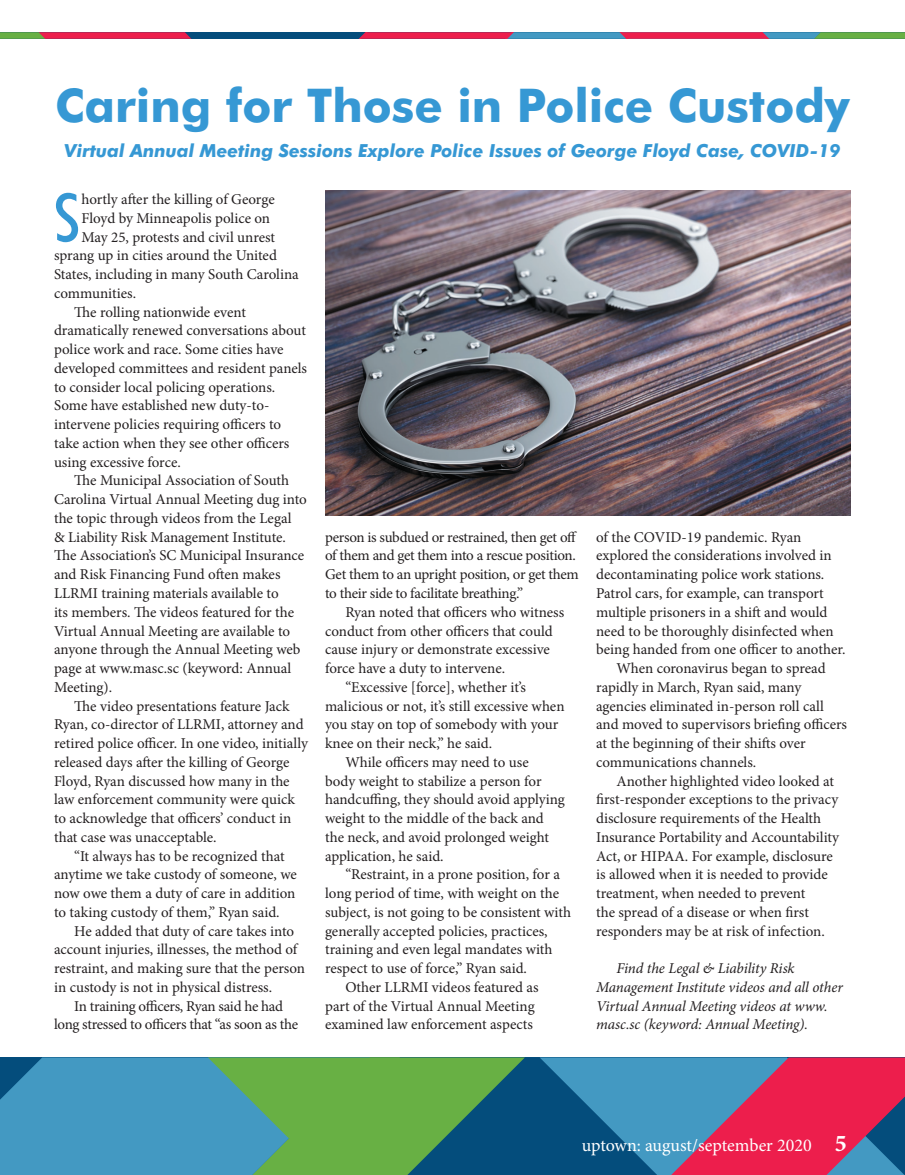
<style>
.page{position:relative;width:905px;height:1175px;background:#fff}
.page>*{position:absolute;margin:0;border:0;box-sizing:border-box;transform-origin:0 0}
.t1{font:500 condensed 67.65px "Futura BT";color:#3698d4}
.t2{font:700 46.5px "Futura BT";color:#3698d4}
.t3{font:italic 700 18px "Futura BT";color:#3698d4}
.t4{font:18px "Minion Pro";color:#fff}
.t5{font:15px/18.8px "Minion Pro";letter-spacing:-.005em;color:#231f20}
.t6{font:italic 15px/18.8px "Minion Pro";letter-spacing:-.01em;color:#231f20}
.t7{font:15px "Minion Pro";letter-spacing:-.025em;color:#231f20}
.s1{font-weight:700;font-size:24px}
</style>
<div class="page">
<div style="left:0;top:1057px;width:208px;height:117px;background:#4399c2"></div>
<svg style="left:539px;top:1057px;width:132px;height:117px;background:#2676a2"></svg>
<svg style="left:671px;top:1057px;width:233px;height:117px;background:#ab4673"></svg>
<svg style="left:208px;top:1057px;width:317px;height:117px;background:#4f9a61"></svg>
<svg style="left:0;top:32px;width:191px;height:7px"></svg>
<svg style="left:200px;top:32px;width:704px;height:7px;background:#785772"></svg>
<img style="left:325px;top:191px;width:525px;height:324px">
<h2 class="t2" style="left:55px;top:77px;width:796px">Caring for Those in Police Custody</h2>
<p class="t3" style="left:65px;top:139px;width:777px">Virtual Annual Meeting Sessions Explore Police Issues of George Floyd Case, COVID-19</p>
<h1 class="t1" style="left:54px;top:176px;width:28px">S</h1>
<p class="t5" style="left:81px;top:190px;width:195px">hortly after the killing of George</p>
<p class="t5" style="left:81px;top:209px;width:190px">Floyd by Minneapolis police on</p>
<p class="t5" style="left:81px;top:227px;width:195px">May 25, protests and civil unrest</p>
<p class="t5" style="left:54px;top:246px;width:224px">sprang up in cities around the United</p>
<p class="t5" style="left:54px;top:265px;width:246px">States, including in many South Carolina</p>
<p class="t5" style="left:54px;top:284px;width:84px">communities.</p>
<p class="t5" style="left:74px;top:302px;width:173px">The rolling nationwide event</p>
<p class="t5" style="left:54px;top:321px;width:253px">dramatically renewed conversations about</p>
<p class="t5" style="left:54px;top:340px;width:231px">police work and race. Some cities have</p>
<p class="t5" style="left:54px;top:359px;width:254px">developed committees and resident panels</p>
<p class="t5" style="left:54px;top:377px;width:223px">to consider local policing operations.</p>
<p class="t5" style="left:54px;top:396px;width:217px">Some have established new duty-to-</p>
<p class="t5" style="left:54px;top:415px;width:229px">intervene policies requiring officers to</p>
<p class="t5" style="left:54px;top:434px;width:237px">take action when they see other officers</p>
<p class="t5" style="left:54px;top:452px;width:128px">using excessive force.</p>
<p class="t5" style="left:74px;top:471px;width:216px">The Municipal Association of South</p>
<p class="t5" style="left:54px;top:490px;width:254px">Carolina Virtual Annual Meeting dug into</p>
<p class="t5" style="left:54px;top:509px;width:239px">the topic through videos from the Legal</p>
<p class="t5" style="left:54px;top:527px;width:233px">&amp; Liability Risk Management Institute.</p>
<p class="t5" style="left:54px;top:546px;width:252px">The Association’s SC Municipal Insurance</p>
<p class="t5" style="left:54px;top:565px;width:228px">and Risk Financing Fund often makes</p>
<p class="t5" style="left:54px;top:584px;width:226px">LLRMI training materials available to</p>
<p class="t5" style="left:54px;top:602px;width:242px">its members. The videos featured for the</p>
<p class="t5" style="left:54px;top:621px;width:238px">Virtual Annual Meeting are available to</p>
<p class="t5" style="left:54px;top:640px;width:248px">anyone through the Annual Meeting web</p>
<p class="t5" style="left:54px;top:659px;width:239px">page at www.masc.sc (keyword: Annual</p>
<p class="t5" style="left:54px;top:677px;width:60px">Meeting).</p>
<p class="t5" style="left:74px;top:696px;width:217px">The video presentations feature Jack</p>
<p class="t5" style="left:54px;top:715px;width:251px">Ryan, co-director of LLRMI, attorney and</p>
<p class="t5" style="left:54px;top:734px;width:255px">retired police officer. In one video, initially</p>
<p class="t5" style="left:54px;top:752px;width:237px">released days after the killing of George</p>
<p class="t5" style="left:54px;top:771px;width:237px">Floyd, Ryan discussed how many in the</p>
<p class="t5" style="left:54px;top:790px;width:242px">law enforcement community were quick</p>
<p class="t5" style="left:54px;top:809px;width:239px">to acknowledge that officers’ conduct in</p>
<p class="t5" style="left:54px;top:827px;width:164px">that case was unacceptable.</p>
<p class="t5" style="left:74px;top:846px;width:212px">“It always has to be recognized that</p>
<p class="t5" style="left:54px;top:865px;width:244px">anytime we take custody of someone, we</p>
<p class="t5" style="left:54px;top:884px;width:243px">now owe them a duty of care in addition</p>
<p class="t5" style="left:54px;top:902px;width:227px">to taking custody of them,” Ryan said.</p>
<p class="t5" style="left:74px;top:921px;width:221px">He added that duty of care takes into</p>
<p class="t5" style="left:54px;top:940px;width:245px">account injuries, illnesses, the method of</p>
<p class="t5" style="left:54px;top:959px;width:253px">restraint, and making sure that the person</p>
<p class="t5" style="left:54px;top:977px;width:220px">in custody is not in physical distress.</p>
<p class="t5" style="left:74px;top:996px;width:210px">In training officers, Ryan said he had</p>
<p class="t7" style="left:54px;top:1014px;width:245px">long stressed to officers that “as soon as the</p>
<p class="t5" style="left:325px;top:527px;width:255px">person is subdued or restrained, then get off of them and get them into a rescue position.<br>Get them to an upright position, or get them to their side to facilitate breathing.”</p>
<p class="t5" style="left:345px;top:602px;width:220px">Ryan noted that officers who witness</p>
<p class="t5" style="left:325px;top:621px;width:229px">conduct from other officers that could</p>
<p class="t5" style="left:325px;top:640px;width:226px">cause injury or demonstrate excessive</p>
<p class="t5" style="left:325px;top:659px;width:181px">force have a duty to intervene.</p>
<p class="t5" style="left:345px;top:677px;width:182px">“Excessive [force], whether it’s</p>
<p class="t5" style="left:325px;top:696px;width:241px">malicious or not, it’s still excessive when</p>
<p class="t5" style="left:325px;top:715px;width:235px">you stay on top of somebody with your</p>
<p class="t5" style="left:325px;top:734px;width:169px">knee on their neck,” he said.</p>
<p class="t5" style="left:345px;top:752px;width:185px">While officers may need to use</p>
<p class="t5" style="left:325px;top:771px;width:218px">body weight to stabilize a person for</p>
<p class="t5" style="left:325px;top:790px;width:241px">handcuffing, they should avoid applying</p>
<p class="t5" style="left:325px;top:809px;width:220px">weight to the middle of the back and</p>
<p class="t5" style="left:325px;top:827px;width:225px">the neck, and avoid prolonged weight</p>
<p class="t5" style="left:325px;top:846px;width:120px">application, he said.</p>
<p class="t5" style="left:345px;top:865px;width:216px">“Restraint, in a prone position, for a</p>
<p class="t5" style="left:325px;top:884px;width:235px">long period of time, with weight on the</p>
<p class="t5" style="left:325px;top:902px;width:247px">subject, is not going to be consistent with</p>
<p class="t5" style="left:325px;top:921px;width:224px">generally accepted policies, practices,</p>
<p class="t5" style="left:325px;top:940px;width:229px">training and even legal mandates with</p>
<p class="t5" style="left:325px;top:959px;width:203px">respect to use of force,” Ryan said.</p>
<p class="t5" style="left:345px;top:977px;width:195px">Other LLRMI videos featured as</p>
<p class="t5" style="left:325px;top:996px;width:211px">part of the Virtual Annual Meeting</p>
<p class="t5" style="left:325px;top:1015px;width:209px">examined law enforcement aspects</p>
<p class="t5" style="left:596px;top:527px;width:207px">of the COVID-19 pandemic. Ryan</p>
<p class="t5" style="left:596px;top:546px;width:237px">explored the considerations involved in</p>
<p class="t5" style="left:596px;top:565px;width:230px">decontaminating police work stations.</p>
<p class="t5" style="left:596px;top:584px;width:229px">Patrol cars, for example, can transport</p>
<p class="t5" style="left:596px;top:602px;width:233px">multiple prisoners in a shift and would</p>
<p class="t5" style="left:596px;top:621px;width:239px">need to be thoroughly disinfected when</p>
<p class="t5" style="left:596px;top:640px;width:251px">being handed from one officer to another.</p>
<p class="t5" style="left:616px;top:659px;width:211px">When coronavirus began to spread</p>
<p class="t5" style="left:596px;top:677px;width:207px">rapidly in March, Ryan said, many</p>
<p class="t5" style="left:596px;top:696px;width:229px">agencies eliminated in-person roll call</p>
<p class="t5" style="left:596px;top:715px;width:252px">and moved to supervisors briefing officers</p>
<p class="t5" style="left:596px;top:734px;width:211px">at the beginning of their shifts over</p>
<p class="t5" style="left:596px;top:752px;width:162px">communications channels.</p>
<p class="t5" style="left:616px;top:771px;width:219px">Another highlighted video looked at</p>
<p class="t5" style="left:596px;top:790px;width:243px">first-responder exceptions to the privacy</p>
<p class="t5" style="left:596px;top:809px;width:227px">disclosure requirements of the Health</p>
<p class="t5" style="left:596px;top:827px;width:244px">Insurance Portability and Accountability</p>
<p class="t5" style="left:596px;top:846px;width:238px">Act, or HIPAA. For example, disclosure</p>
<p class="t5" style="left:596px;top:865px;width:233px">is allowed when it is needed to provide</p>
<p class="t5" style="left:596px;top:884px;width:211px">treatment, when needed to prevent</p>
<p class="t5" style="left:596px;top:902px;width:214px">the spread of a disease or when first</p>
<p class="t5" style="left:596px;top:921px;width:230px">responders may be at risk of infection.</p>
<p class="t6" style="left:596px;top:959px;width:248px;text-indent:20px">Find the Legal &amp; Liability Risk Management Institute videos and all other Virtual Annual Meeting videos at www. masc.sc (keyword: Annual Meeting).</p>
<p class="t4" style="left:581px;top:1133px;width:266px">uptown: august/september 2020 <span class="s1">5</span></p>
</div>
